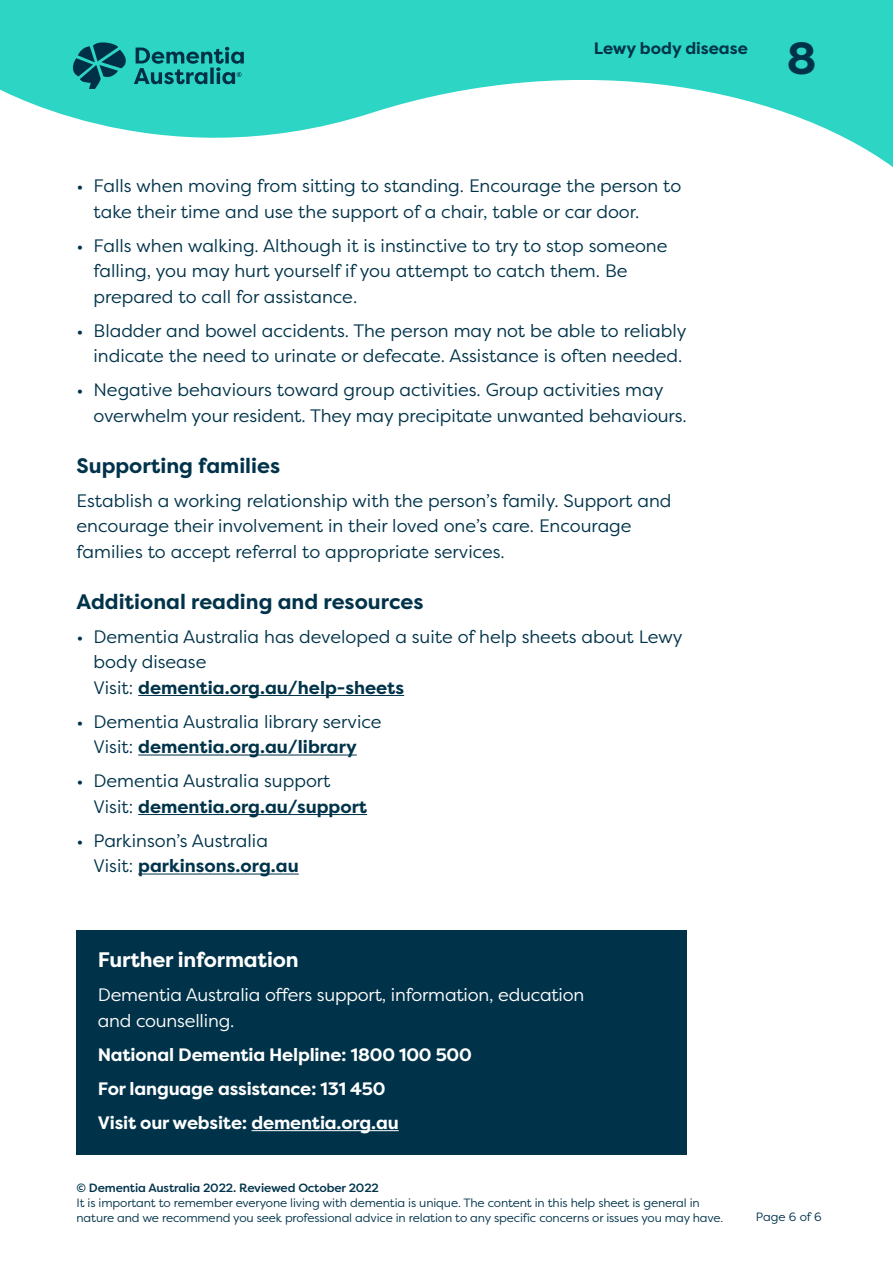
<style>
.page{position:relative;width:893px;height:1263px;background:#fff}
.page>*{position:absolute;margin:0;border:0;box-sizing:border-box;transform-origin:0 0}
.t1{font:700 45px "Filson Pro";color:#00334a}
.t2{font:700 21px "Filson Pro";color:#00334a}
.t3{font:700 21px "Filson Pro";letter-spacing:-.01em;color:#fff}
.t4{font:18px/25.5px "Filson Pro";color:#00334a}
.t5{font:700 18px/34px "Filson Pro";letter-spacing:-.01em;color:#fff}
.t6{font:18px/25.5px "Filson Pro";letter-spacing:-.01em;color:#fff}
.t7{font:700 16.5px "Filson Pro";color:#00334a}
.t8{font:12px/15px "Filson Pro";letter-spacing:-.01em;color:#00334a}
.s1{font-weight:700}
.s2{font-weight:500}
</style>
<div class="page">
<svg style="left:0;top:0;width:893px;height:167px;fill:#2cd5c4"></svg>
<svg style="left:72px;top:41px;width:172px;height:48px;background:#1d9e9a"></svg>
<div style="left:77px;top:930px;width:610px;height:64px;background:#00334a"></div>
<div style="left:77px;top:966px;width:610px;height:86px;background:#00334a"></div>
<div style="left:77px;top:1026px;width:610px;height:60px;background:#00334a"></div>
<div style="left:77px;top:1060px;width:610px;height:60px;background:#00334a"></div>
<div style="left:77px;top:1094px;width:610px;height:60px;background:#00334a"></div>
<hr style="left:252px;top:1130px;width:147px;height:1px;background:#fff">
<hr style="left:138px;top:695px;width:266px;height:1px;background:#00334a">
<hr style="left:138px;top:754px;width:219px;height:1px;background:#00334a">
<hr style="left:138px;top:814px;width:229px;height:1px;background:#00334a">
<hr style="left:138px;top:873px;width:161px;height:1px;background:#00334a">
<p class="t7" style="left:594px;top:38px;width:156px">Lewy body disease</p>
<h1 class="t1" style="left:787px;top:30px;width:31px">8</h1>
<p class="t4" style="left:94px;top:173px;width:589px;text-indent:-17px">• Falls when moving from sitting to standing. Encourage the person to take their time and use the support of a chair, table or car door.</p>
<p class="t4" style="left:94px;top:232px;width:575px;text-indent:-17px">• Falls when walking. Although it is instinctive to try to stop someone falling, you may hurt yourself if you attempt to catch them. Be prepared to call for assistance.</p>
<p class="t4" style="left:77px;top:317px;width:612px;text-align:right">• Bladder and bowel accidents. The person may not be able to reliably indicate the need to urinate or defecate. Assistance is often needed.</p>
<p class="t4" style="left:94px;top:377px;width:595px;text-indent:-17px">• Negative behaviours toward group activities. Group activities may overwhelm your resident. They may precipitate unwanted behaviours.</p>
<h2 class="t2" style="left:77px;top:452px;width:205px">Supporting families</h2>
<p class="t4" style="left:77px;top:487px;width:596px">Establish a working relationship with the person’s family. Support and encourage their involvement in their loved one’s care. Encourage families to accept referral to appropriate services.</p>
<h2 class="t2" style="left:77px;top:588px;width:348px">Additional reading and resources</h2>
<p class="t4" style="left:94px;top:623px;width:591px;text-indent:-17px">• Dementia Australia has developed a suite of help sheets about Lewy body disease<br>Visit: <span class="s1">dementia.org.au/help-sheets</span></p>
<p class="t4" style="left:77px;top:708px;width:307px;text-align:center">• Dementia Australia library service<br>Visit: <span class="s1">dementia.org.au/library</span></p>
<p class="t4" style="left:94px;top:768px;width:275px;text-indent:-17px">• Dementia Australia support<br>Visit: <span class="s1">dementia.org.au/support</span></p>
<p class="t4" style="left:94px;top:827px;width:207px;text-indent:-17px">• Parkinson’s Australia<br>Visit: <span class="s1">parkinsons.org.au</span></p>
<h2 class="t3" style="left:98px;top:947px;width:202px">Further information</h2>
<p class="t6" style="left:98px;top:982px;width:488px">Dementia Australia offers support, information, education and counselling.</p>
<p class="t5" style="left:98px;top:1038px;width:376px">National Dementia Helpline: 1800 100 500<br>For language assistance: 131 450<br>Visit our website: dementia.org.au</p>
<p class="t8" style="left:77px;top:1180px;width:648px"><span class="s2">© Dementia Australia 2022. Reviewed October 2022<br></span>It is important to remember everyone living with dementia is unique. The content in this help sheet is general in nature and we recommend you seek professional advice in relation to any specific concerns or issues you may have.</p>
<p class="t8" style="left:756px;top:1209px;width:67px">Page 6 of 6</p>
</div>
